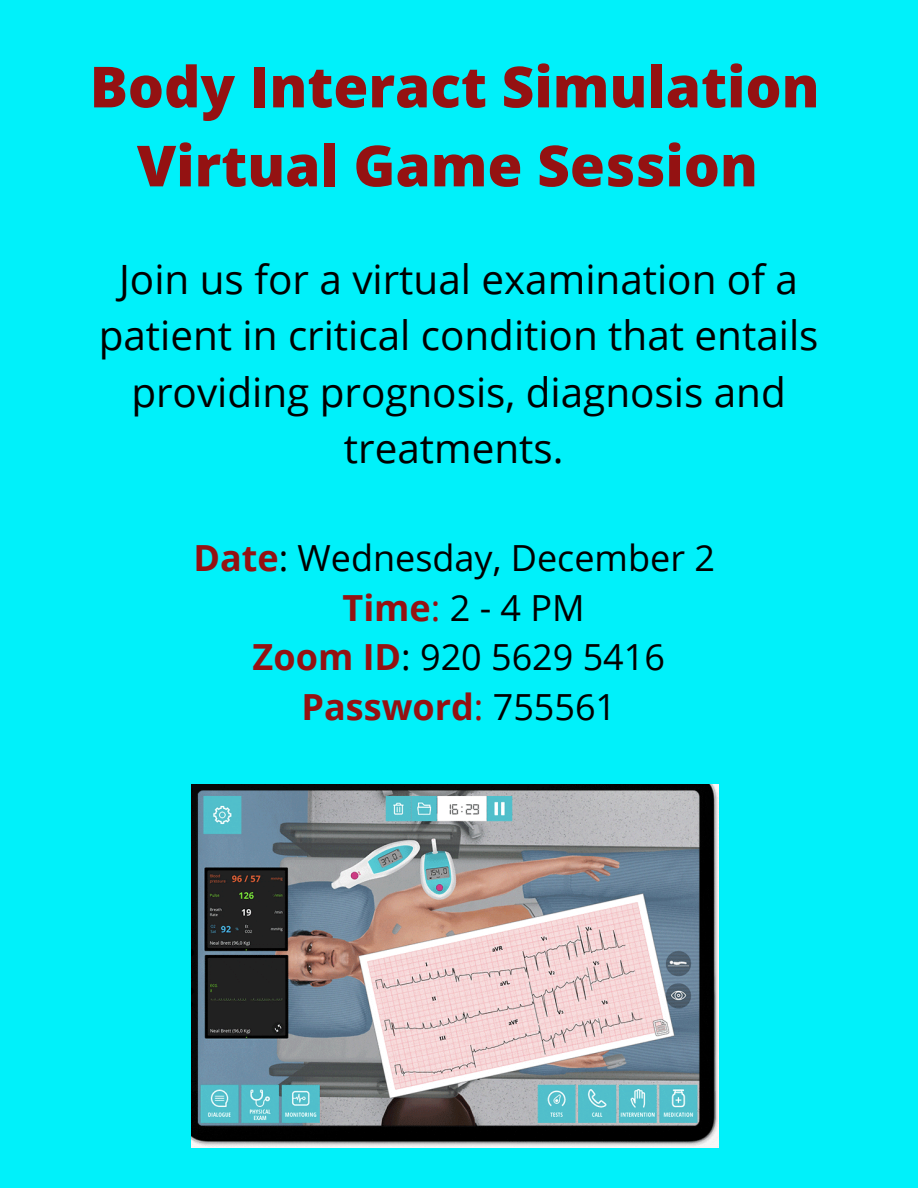
<style>
.page{position:relative;width:918px;height:1188px;background:#00f1fa}
.page>*{position:absolute;margin:0;border:0;box-sizing:border-box;transform-origin:0 0}
.t1{font:800 56.7px/79.1px "Open Sans";color:#941212;text-align:center}
.t2{font:40.5px/56.4px "Open Sans";color:#000;text-align:center}
.t3{font:36px/49.5px "Open Sans";color:#000;text-align:center}
.s1{font-weight:700;color:#941212}
.s2{color:#941212}
</style>
<div class="page">
<img style="left:191px;top:784px;width:528px;height:364px">
<h1 class="t1" style="left:90px;top:46px;width:731px">Body Interact Simulation<br>Virtual Game Session</h1>
<p class="t2" style="left:99px;top:250px;width:721px">Join us for a virtual examination of a patient in critical condition that entails providing prognosis, diagnosis and treatments.</p>
<p class="t3" style="left:193px;top:533px;width:523px"><span class="s1">Date</span>: Wednesday, December 2<br><span class="s1">Time</span><span class="s2">:</span> 2 - 4 PM<br><span class="s1">Zoom ID</span>: 920 5629 5416<br><span class="s1">Password</span><span class="s2">:</span> 755561</p>
</div>
